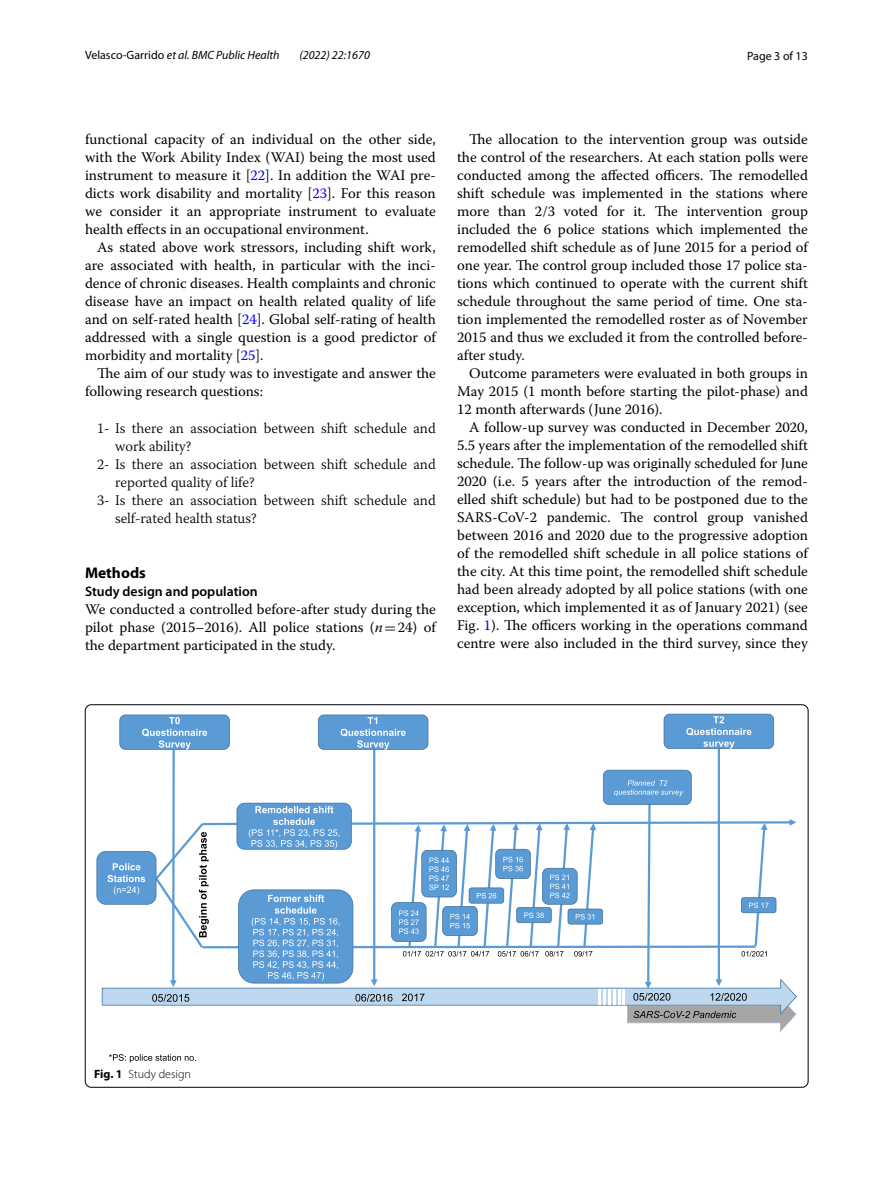
<style>
.page{position:relative;width:893px;height:1187px;background:#fff}
.page>*{position:absolute;margin:0;border:0;box-sizing:border-box;transform-origin:0 0}
.t1{font:700 15.45px "Myriad Pro";color:#000}
.t2{font:14.7px/18px "Warnock Pro";color:#000;text-align:justify}
.t3{font:300 14.7px "Warnock Pro";color:#000}
.t4{font:600 13.8px "Myriad Pro";color:#000}
.t5{font:italic 12px "Myriad Pro";color:#000}
.t6{font:300 12px "Myriad Pro";color:#000}
.t7{font:12px "Myriad Pro";color:#000}
.s1{font-style:normal}
.s2{color:#00f}
.s3{font-style:italic}
.s4{font-family:"MTSY"}
.s5{font-weight:700}
</style>
<div class="page">
<svg style="left:96px;top:713px;width:701px;height:319px"></svg>
<svg style="left:109px;top:1054px;width:87px;height:8px"></svg>
<p class="t5" style="left:85px;top:48px;width:196px"><span class="s1">Velasco‑Garrido</span> et al. BMC Public Health</p>
<p class="t5" style="left:299px;top:48px;width:72px">(2022) 22:1670</p>
<p class="t7" style="left:747px;top:48px;width:62px">Page 3 of 13</p>
<p class="t2" style="left:85px;top:130px;width:352px">functional capacity of an individual on the other side, with the Work Ability Index (WAI) being the most used instrument to measure it [<span class="s2">22</span>]. In addition the WAI pre&shy;dicts work disability and mortality [<span class="s2">23</span>]. For this reason we consider it an appropriate instrument to evaluate health effects in an occupational environment.</p>
<p class="t2" style="left:85px;top:238px;width:352px;text-indent:12px">As stated above work stressors, including shift work, are associated with health, in particular with the inci&shy;dence of chronic diseases. Health complaints and chronic disease have an impact on health related quality of life and on self-rated health [<span class="s2">24</span>]. Global self-rating of health addressed with a single question is a good predictor of morbidity and mortality [<span class="s2">25</span>].</p>
<p class="t2" style="left:85px;top:364px;width:352px;text-indent:12px">The aim of our study was to investigate and answer the following research questions:</p>
<p class="t3" style="left:97px;top:419px;width:340px">1- Is there an association between shift schedule and</p>
<p class="t3" style="left:115px;top:437px;width:78px">work ability?</p>
<p class="t3" style="left:97px;top:455px;width:340px">2- Is there an association between shift schedule and</p>
<p class="t3" style="left:115px;top:473px;width:141px">reported quality of life?</p>
<p class="t3" style="left:97px;top:491px;width:340px">3- Is there an association between shift schedule and</p>
<p class="t3" style="left:115px;top:509px;width:143px">self-rated health status?</p>
<p class="t1" style="left:85px;top:562px;width:62px">Methods</p>
<p class="t4" style="left:85px;top:582px;width:174px">Study design and population</p>
<p class="t2" style="left:85px;top:599px;width:352px">We conducted a controlled before-after study during the pilot phase (2015–2016). All police stations (<span class="s3">n</span><span class="s4">=</span>24) of the department participated in the study.</p>
<p class="t2" style="left:457px;top:130px;width:352px;text-indent:12px">The allocation to the intervention group was outside the control of the researchers. At each station polls were conducted among the affected officers. The remodelled shift schedule was implemented in the stations where more than 2/3 voted for it. The intervention group included the 6 police stations which implemented the remodelled shift schedule as of June 2015 for a period of one year. The control group included those 17 police sta&shy;tions which continued to operate with the current shift schedule throughout the same period of time. One sta&shy;tion implemented the remodelled roster as of November 2015 and thus we excluded it from the controlled before&shy;after study.</p>
<p class="t2" style="left:457px;top:364px;width:352px;text-indent:12px">Outcome parameters were evaluated in both groups in May 2015 (1 month before starting the pilot-phase) and 12 month afterwards (June 2016).</p>
<p class="t2" style="left:457px;top:418px;width:352px;text-indent:12px">A follow-up survey was conducted in December 2020, 5.5 years after the implementation of the remodelled shift schedule. The follow-up was originally scheduled for June 2020 (i.e. 5 years after the introduction of the remod&shy;elled shift schedule) but had to be postponed due to the SARS-CoV-2 pandemic. The control group vanished between 2016 and 2020 due to the progressive adoption of the remodelled shift schedule in all police stations of the city. At this time point, the remodelled shift schedule had been already adopted by all police stations (with one exception, which implemented it as of January 2021) (see Fig. <span class="s2">1</span>). The officers working in the operations command centre were also included in the third survey, since they</p>
<p class="t6" style="left:94px;top:1066px;width:98px"><span class="s5">Fig. 1</span> Study design</p>
</div>
